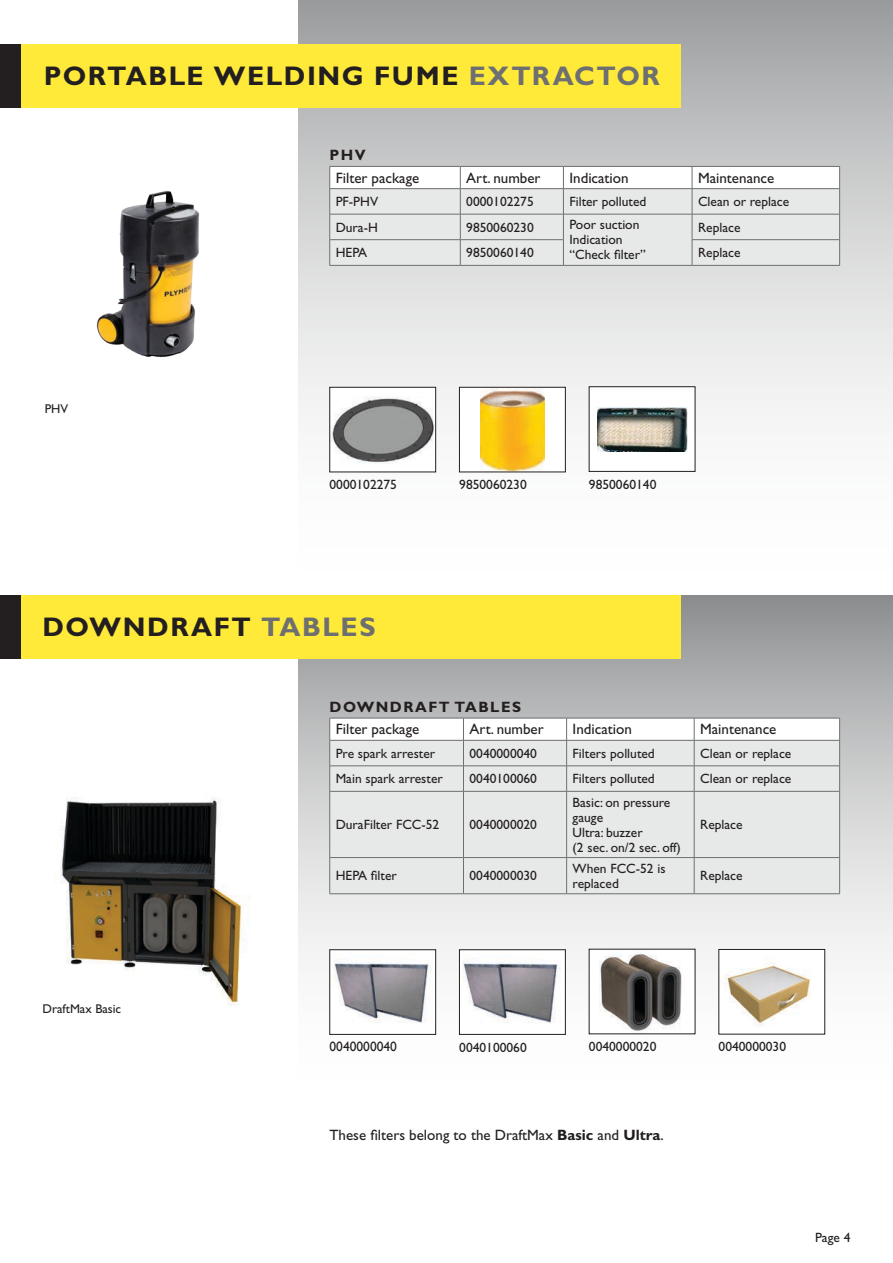
<style>
.page{position:relative;width:893px;height:1263px;background:#fff}
.page>*{position:absolute;margin:0;border:0;box-sizing:border-box;transform-origin:0 0}
.t1{font:700 27px "Gill Sans Std";letter-spacing:.055em;color:#231f20}
.t2{font:700 27px "Gill Sans Std";color:#6d6f71}
.t3{font:15px "Gill Sans Std";color:#231f20}
.t4{font:700 15px "Gill Sans Std";letter-spacing:.1em;color:#231f20}
.t5{font:13.5px/15px "Gill Sans Std";color:#231f20}
.t6{font:13.5px "Gill Sans";color:#231f20}
.t7{font:12.75px "Gill Sans Std";color:#231f20}
.s1{color:#6d6f71}
.s2{font-weight:700}
</style>
<div class="page">
<svg style="left:298px;top:595px;width:595px;height:440px"></svg>
<hr style="left:0;top:0;width:1px;height:1263px;background:#6d6f71">
<div style="left:0;top:595px;width:21px;height:64px;background:#231f20"></div>
<div style="left:21px;top:595px;width:659px;height:64px;background:#ffe939"></div>
<svg style="left:298px;top:0;width:595px;height:473px"></svg>
<div style="left:0;top:44px;width:22px;height:64px;background:#231f20"></div>
<div style="left:22px;top:44px;width:659px;height:64px;background:#ffe939"></div>
<img style="left:60px;top:797px;width:187px;height:210px">
<div style="left:719px;top:949px;width:106px;height:85px;background:#fff"></div>
<img style="left:724px;top:962px;width:87px;height:64px">
<div style="left:330px;top:950px;width:106px;height:84px;background:#fff"></div>
<img style="left:334px;top:959px;width:98px;height:64px">
<div style="left:330px;top:949px;width:106px;height:85px;border:1px solid #231f20"></div>
<div style="left:459px;top:950px;width:106px;height:84px;background:#fff"></div>
<img style="left:463px;top:959px;width:98px;height:64px">
<div style="left:459px;top:949px;width:107px;height:85px;border:1px solid #231f20"></div>
<div style="left:589px;top:949px;width:106px;height:85px;background:#fff"></div>
<img style="left:600px;top:954px;width:82px;height:78px">
<img style="left:96px;top:190px;width:104px;height:168px">
<div style="left:330px;top:387px;width:106px;height:85px;background:#fff"></div>
<img style="left:332px;top:396px;width:102px;height:67px">
<div style="left:330px;top:387px;width:106px;height:85px;border:1px solid #231f20"></div>
<div style="left:459px;top:387px;width:106px;height:85px;background:#fff"></div>
<img style="left:480px;top:389px;width:64px;height:81px">
<div style="left:459px;top:387px;width:107px;height:85px;border:1px solid #231f20"></div>
<div style="left:589px;top:387px;width:106px;height:84px;background:#fff"></div>
<img style="left:597px;top:407px;width:90px;height:45px">
<div style="left:589px;top:386px;width:106px;height:86px;border:1px solid #231f20"></div>
<div style="left:330px;top:792px;width:509px;height:101px;background:#e7e8e8"></div>
<svg style="left:329px;top:718px;width:511px;height:73px"></svg>
<hr style="left:330px;top:791px;width:133px;height:1px;background:#6d6f71">
<hr style="left:329px;top:791px;width:1px;height:66px;background:#6d6f71">
<hr style="left:463px;top:791px;width:104px;height:1px;background:#6d6f71">
<hr style="left:463px;top:791px;width:1px;height:66px;background:#6d6f71">
<hr style="left:567px;top:791px;width:127px;height:1px;background:#6d6f71">
<hr style="left:566px;top:791px;width:1px;height:66px;background:#6d6f71">
<hr style="left:694px;top:791px;width:146px;height:1px;background:#6d6f71">
<hr style="left:694px;top:791px;width:1px;height:66px;background:#6d6f71">
<hr style="left:839px;top:791px;width:1px;height:66px;background:#6d6f71">
<hr style="left:330px;top:857px;width:133px;height:1px;background:#6d6f71">
<hr style="left:329px;top:858px;width:1px;height:35px;background:#6d6f71">
<hr style="left:463px;top:857px;width:104px;height:1px;background:#6d6f71">
<hr style="left:463px;top:858px;width:1px;height:35px;background:#6d6f71">
<hr style="left:567px;top:857px;width:127px;height:1px;background:#6d6f71">
<hr style="left:566px;top:858px;width:1px;height:35px;background:#6d6f71">
<hr style="left:694px;top:857px;width:146px;height:1px;background:#6d6f71">
<hr style="left:694px;top:858px;width:1px;height:35px;background:#6d6f71">
<hr style="left:839px;top:858px;width:1px;height:35px;background:#6d6f71">
<hr style="left:330px;top:893px;width:133px;height:1px;background:#6d6f71">
<hr style="left:463px;top:893px;width:104px;height:1px;background:#6d6f71">
<hr style="left:567px;top:893px;width:127px;height:1px;background:#6d6f71">
<hr style="left:694px;top:893px;width:146px;height:1px;background:#6d6f71">
<svg style="left:329px;top:166px;width:511px;height:99px"></svg>
<hr style="left:330px;top:265px;width:130px;height:1px;background:#6d6f71">
<hr style="left:460px;top:265px;width:103px;height:1px;background:#6d6f71">
<hr style="left:563px;top:265px;width:129px;height:1px;background:#6d6f71">
<hr style="left:692px;top:265px;width:148px;height:1px;background:#6d6f71">
<h1 class="t1" style="left:44px;top:60px;width:617px">PORTABLE WELD ING FUME <span class="s1">EXTRACTOR</span></h1>
<p class="t4" style="left:330px;top:146px;width:38px">PHV</p>
<p class="t3" style="left:336px;top:169px;width:85px">Filter package</p>
<p class="t3" style="left:466px;top:169px;width:76px">Art. number</p>
<p class="t3" style="left:569px;top:169px;width:61px">Indication</p>
<p class="t3" style="left:698px;top:169px;width:78px">Maintenance</p>
<p class="t5" style="left:336px;top:194px;width:44px">PF-PHV</p>
<p class="t5" style="left:466px;top:194px;width:69px">0000102275</p>
<p class="t5" style="left:569px;top:194px;width:79px">Filter polluted</p>
<p class="t5" style="left:698px;top:194px;width:93px">Clean or replace</p>
<p class="t5" style="left:336px;top:220px;width:44px">Dura-H</p>
<p class="t5" style="left:466px;top:220px;width:69px">9850060230</p>
<p class="t5" style="left:569px;top:217px;width:78px">Poor suction<br>Indication “Check filter”</p>
<p class="t5" style="left:698px;top:220px;width:44px">Replace</p>
<p class="t5" style="left:336px;top:245px;width:33px">HEPA</p>
<p class="t5" style="left:466px;top:245px;width:69px">9850060140</p>
<p class="t5" style="left:698px;top:245px;width:44px">Replace</p>
<p class="t7" style="left:45px;top:401px;width:25px">PHV</p>
<p class="t5" style="left:330px;top:477px;width:69px">0000102275</p>
<p class="t5" style="left:459px;top:477px;width:69px">9850060230</p>
<p class="t5" style="left:589px;top:476px;width:69px">9850060140</p>
<h1 class="t1" style="left:43px;top:611px;width:50px">DOWN</h1>
<h1 class="t1" style="left:147px;top:611px;width:44px">DRAFT</h1>
<h1 class="t2" style="left:261px;top:611px;width:116px">TABLES</h1>
<p class="t4" style="left:330px;top:698px;width:190px">DOWND RAFT TABLES</p>
<p class="t3" style="left:336px;top:721px;width:85px">Filter package</p>
<p class="t3" style="left:469px;top:721px;width:76px">Art. number</p>
<p class="t3" style="left:573px;top:721px;width:61px">Indication</p>
<p class="t3" style="left:700px;top:721px;width:78px">Maintenance</p>
<p class="t5" style="left:336px;top:746px;width:101px">Pre spark arrester</p>
<p class="t5" style="left:469px;top:746px;width:69px">0040000040</p>
<p class="t5" style="left:573px;top:746px;width:84px">Filters polluted</p>
<p class="t5" style="left:700px;top:746px;width:93px">Clean or replace</p>
<p class="t5" style="left:336px;top:771px;width:109px">Main spark arrester</p>
<p class="t5" style="left:469px;top:771px;width:69px">0040100060</p>
<p class="t5" style="left:573px;top:771px;width:84px">Filters polluted</p>
<p class="t5" style="left:700px;top:771px;width:93px">Clean or replace</p>
<p class="t5" style="left:336px;top:817px;width:105px">DuraFilter FCC-52</p>
<p class="t5" style="left:469px;top:817px;width:69px">0040000020</p>
<p class="t5" style="left:573px;top:794px;width:110px">Basic: on pressure gauge<br>Ultra: buzzer<br>(2 sec. on/2 sec. off)</p>
<p class="t5" style="left:700px;top:817px;width:44px">Replace</p>
<p class="t5" style="left:336px;top:868px;width:63px">HEPA filter</p>
<p class="t5" style="left:469px;top:868px;width:69px">0040000030</p>
<p class="t5" style="left:573px;top:861px;width:95px">When FCC-52 is replaced</p>
<p class="t5" style="left:700px;top:868px;width:44px">Replace</p>
<p class="t7" style="left:43px;top:1001px;width:80px">DraftMax Basic</p>
<p class="t6" style="left:330px;top:1039px;width:69px">0040000040</p>
<p class="t5" style="left:459px;top:1039px;width:69px">0040100060</p>
<p class="t5" style="left:589px;top:1039px;width:69px">0040000020</p>
<p class="t5" style="left:719px;top:1039px;width:69px">0040000030</p>
<p class="t3" style="left:330px;top:1126px;width:336px">These filters belong to the DraftMax <span class="s2">BASIC</span> and <span class="s2">ULTRA</span>.</p>
<p class="t5" style="left:815px;top:1230px;width:37px">Page 4</p>
</div>
